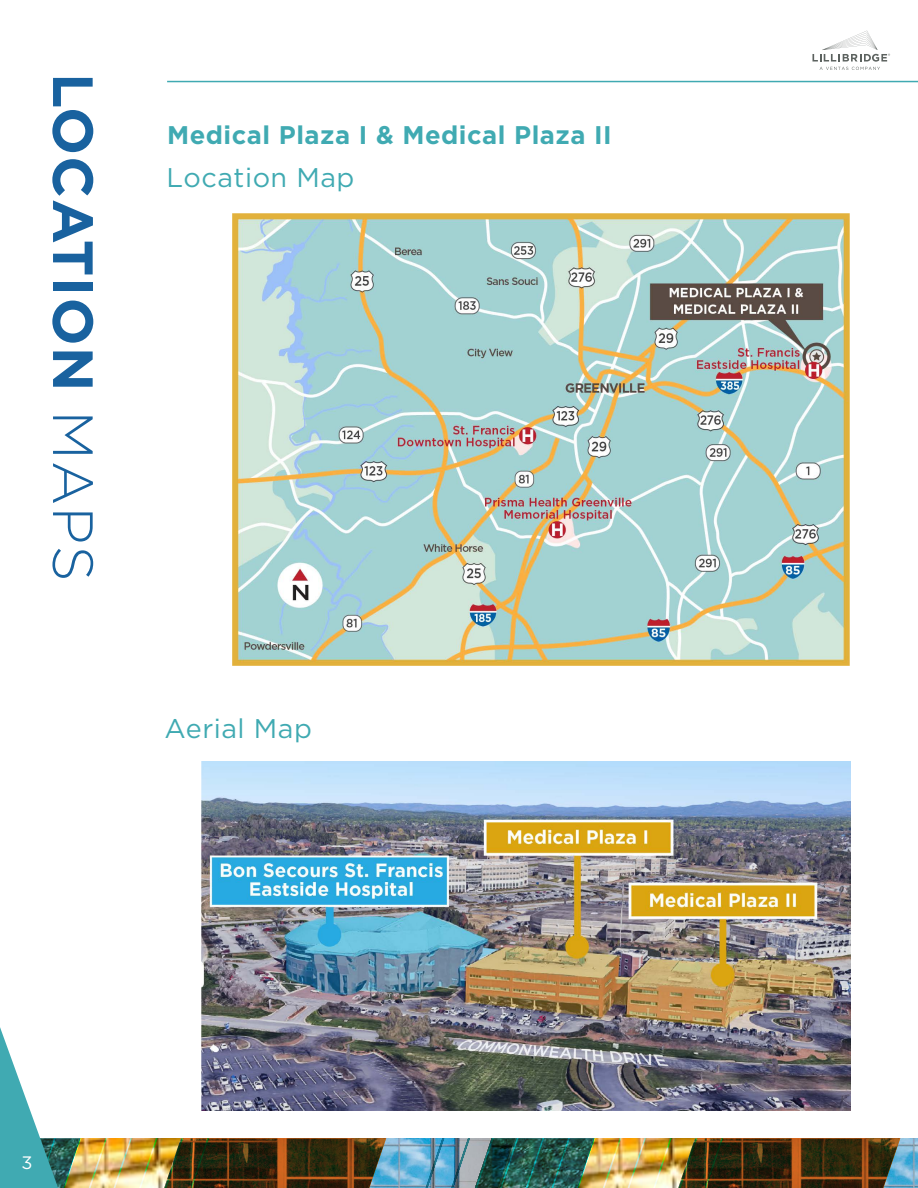
<style>
.page{position:relative;width:918px;height:1188px;background:#fff}
.page>*{position:absolute;margin:0;border:0;box-sizing:border-box;transform-origin:0 0}
.t1{font:700 56.55px "Gotham";letter-spacing:.02em;color:#17619e}
.t2{font:27px "Gotham";letter-spacing:.02em;color:#40aab2}
.t3{font:700 25.5px "Gotham";letter-spacing:.02em;color:#40aab2}
.t4{font:18px "Gotham";color:#fff}
.s1{font-weight:300}
</style>
<div class="page">
<hr style="left:167px;top:81px;width:751px;height:1px;background:#40aab2">
<svg style="left:812px;top:31px;width:78px;height:39px"></svg>
<img style="left:0;top:1027px;width:918px;height:161px">
<img style="left:232px;top:213px;width:618px;height:453px">
<img style="left:202px;top:762px;width:649px;height:348px">
<h1 class="t1" style="left:111px;top:73px;width:510px;rotate:90deg">LOCATION <span class="s1">MAPS</span></h1>
<p class="t3" style="left:167px;top:118px;width:446px">Medical Plaza I &amp; Medical Plaza II</p>
<p class="t2" style="left:167px;top:160px;width:189px">Location Map</p>
<p class="t2" style="left:165px;top:712px;width:149px">Aerial Map</p>
<p class="t4" style="left:21px;top:1152px;width:13px">3</p>
</div>
